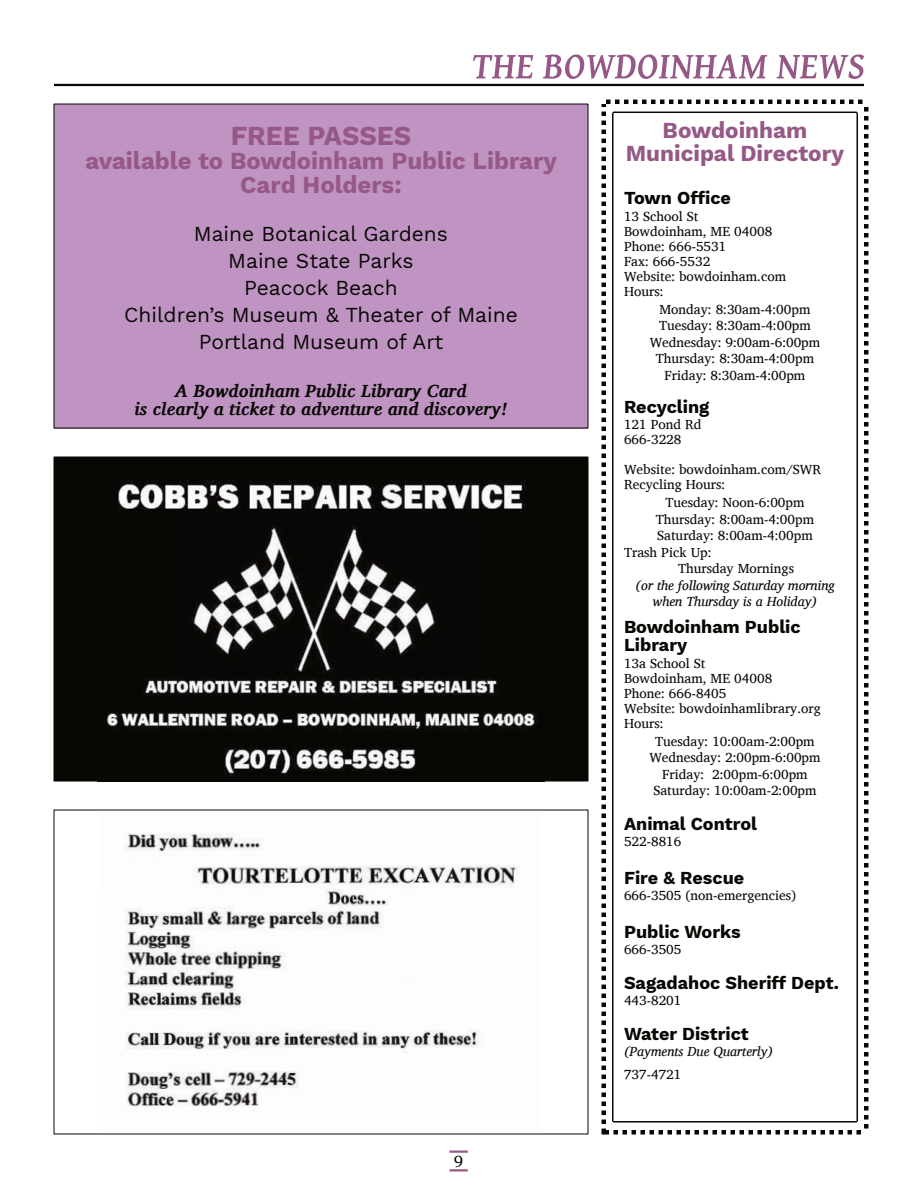
<style>
.page{position:relative;width:918px;height:1188px;background:#fff}
.page>*{position:absolute;margin:0;border:0;box-sizing:border-box;transform-origin:0 0}
.t1{font:700 27px "Work Sans";color:#965987}
.t2{font:700 24px/24px "Work Sans";color:#965987;text-align:center}
.t3{font:700 22.5px/22.5px "Work Sans";color:#965987;text-align:center}
.t4{font:21px/27px "Work Sans";color:#080704;text-align:center}
.t5{font:700 18px/18px "Work Sans";color:#080704}
.t6{font:italic 700 18px/18px "Charis SIL";color:#080704;text-align:center}
.t7{font:16.5px "Charis SIL";color:#080704}
.t8{font:13.5px/15px "Charis SIL";color:#080704}
.t9{font:italic 13.5px/16.5px "Charis SIL";color:#080704;text-align:center}
</style>
<div class="page">
<div style="left:54px;top:457px;width:534px;height:324px;background:#080704"></div>
<svg style="left:602px;top:100px;width:266px;height:1035px"></svg>
<hr style="left:54px;top:84px;width:810px;height:2px;background:#080704">
<hr style="left:449px;top:1150px;width:19px;height:3px;background:#965987">
<hr style="left:449px;top:1169px;width:19px;height:3px;background:#965987">
<svg style="left:473px;top:55px;width:60px;height:23px"></svg>
<svg style="left:543px;top:54px;width:224px;height:25px"></svg>
<svg style="left:777px;top:55px;width:87px;height:24px"></svg>
<img style="left:125px;top:833px;width:394px;height:274px">
<img style="left:98px;top:457px;width:446px;height:324px">
<h1 class="t1" style="left:231px;top:119px;width:182px">FREE PASSES</h1>
<h2 class="t2" style="left:86px;top:148px;width:473px">available to Bowdoinham Public Library<br>Card Holders:</h2>
<h3 class="t4" style="left:124px;top:220px;width:395px">Maine Botanical Gardens<br>Maine State Parks<br>Peacock Beach<br>Children’s Museum &amp; Theater of Maine<br>Portland Museum of Art</h3>
<h3 class="t6" style="left:134px;top:381px;width:375px">A Bowdoinham Public Library Card<br>is clearly a ticket to adventure and discovery!</h3>
<p class="t7" style="left:454px;top:1147px;width:11px">9</p>
<h3 class="t3" style="left:626px;top:119px;width:220px">Bowdoinham<br>Municipal Directory</h3>
<h3 class="t5" style="left:624px;top:189px;width:108px">Town Office</h3>
<p class="t8" style="left:624px;top:208px;width:164px">13 School St<br>Bowdoinham, ME 04008<br>Phone: 666-5531<br>Fax: 666-5532<br>Website: bowdoinham.com<br>Hours:</p>
<p class="t8" style="left:650px;top:300px;width:172px;line-height:16.5px;text-align:center">Monday: 8:30am-4:00pm<br>Tuesday: 8:30am-4:00pm<br>Wednesday: 9:00am-6:00pm<br>Thursday: 8:30am-4:00pm<br>Friday: 8:30am-4:00pm</p>
<h3 class="t5" style="left:624px;top:397px;width:87px">Recycling</h3>
<p class="t8" style="left:624px;top:416px;width:79px">121 Pond Rd<br>666-3228</p>
<p class="t8" style="left:624px;top:461px;width:199px">Website: bowdoinham.com/SWR<br>Recycling Hours:</p>
<p class="t8" style="left:665px;top:494px;width:141px">Tuesday: Noon-6:00pm</p>
<p class="t8" style="left:656px;top:511px;width:160px">Thursday: 8:00am-4:00pm</p>
<p class="t8" style="left:657px;top:527px;width:157px">Saturday: 8:00am-4:00pm</p>
<p class="t8" style="left:624px;top:544px;width:89px">Trash Pick Up:</p>
<p class="t8" style="left:678px;top:560px;width:118px">Thursday Mornings</p>
<p class="t9" style="left:636px;top:576px;width:200px">(or the following Saturday morning when Thursday is a Holiday)</p>
<h3 class="t5" style="left:624px;top:618px;width:178px">Bowdoinham Public<br>Library</h3>
<p class="t8" style="left:624px;top:655px;width:198px">13a School St<br>Bowdoinham, ME 04008<br>Phone: 666-8405<br>Website: bowdoinhamlibrary.org<br>Hours:</p>
<p class="t8" style="left:649px;top:732px;width:173px;line-height:16.5px;text-align:center">Tuesday: 10:00am-2:00pm<br>Wednesday: 2:00pm-6:00pm<br>Friday: 2:00pm-6:00pm<br>Saturday: 10:00am-2:00pm</p>
<h3 class="t5" style="left:624px;top:814px;width:135px">Animal Control</h3>
<p class="t8" style="left:624px;top:833px;width:59px">522-8816</p>
<h3 class="t5" style="left:624px;top:868px;width:122px">Fire &amp; Rescue</h3>
<p class="t8" style="left:624px;top:887px;width:174px">666-3505 (non-emergencies)</p>
<h3 class="t5" style="left:624px;top:922px;width:118px">Public Works</h3>
<p class="t8" style="left:624px;top:941px;width:59px">666-3505</p>
<h3 class="t5" style="left:624px;top:973px;width:216px">Sagadahoc Sheriff Dept.</h3>
<p class="t8" style="left:624px;top:992px;width:59px">443-8201</p>
<h3 class="t5" style="left:624px;top:1024px;width:126px">Water District</h3>
<p class="t9" style="left:624px;top:1043px;width:151px">(Payments Due Quarterly)</p>
<p class="t8" style="left:624px;top:1066px;width:59px">737-4721</p>
</div>
